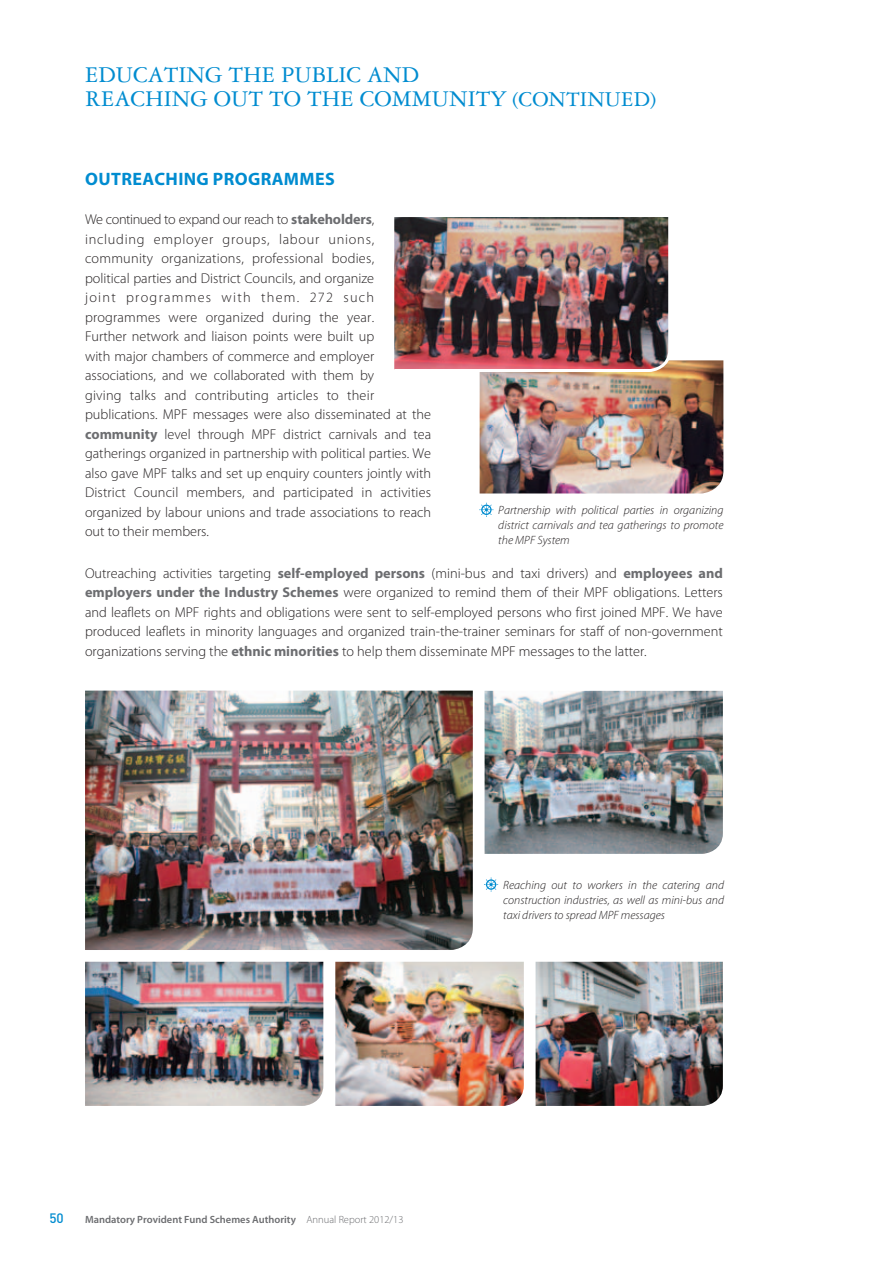
<style>
.page{position:relative;width:893px;height:1263px;background:#fff}
.page>*{position:absolute;margin:0;border:0;box-sizing:border-box;transform-origin:0 0}
.t1{font:24px/24px "Garamond 3 LT Std";color:#008cd0}
.t2{font:700 18px "Myriad Pro";letter-spacing:.02em;color:#008cd0}
.t3{font:300 14.25px/19.5px "Myriad Pro";color:#231f20}
.t4{font:500 13.5px "DIN Pro";color:#008cd0}
.t5{font:italic 300 12px/15px "Myriad Pro";color:#231f20;text-align:justify}
.t6{font:600 10.5px "Myriad Pro";color:#6c6d70}
.s1{font-size:22.5px}
.s2{font-weight:700;color:#6c6d70}
.s3{font-weight:300}
</style>
<div class="page">
<img style="left:480px;top:360px;width:243px;height:133px">
<img style="left:394px;top:217px;width:279px;height:156px">
<img style="left:85px;top:691px;width:388px;height:259px">
<img style="left:536px;top:962px;width:187px;height:144px">
<img style="left:335px;top:962px;width:189px;height:144px">
<img style="left:85px;top:962px;width:238px;height:144px">
<img style="left:485px;top:691px;width:238px;height:163px">
<svg style="left:479px;top:503px;width:15px;height:14px"></svg>
<svg style="left:484px;top:877px;width:14px;height:15px"></svg>
<h1 class="t1" style="left:85px;top:64px;width:573px">EDUCATING THE PUBLIC AND<br>REACHING OUT TO THE COMMUNITY <span class="s1">(CONTINUED)</span></h1>
<p class="t2" style="left:85px;top:172px;width:251px">OUTREACHING PROGRAMMES</p>
<p class="t3" style="left:85px;top:211px;width:348px">We continued to expand our reach to <span class="s2">stakeholders</span>, including employer groups, labour unions, community organizations, professional bodies,<br>political parties and District Councils, and organize<br>joint programmes with them. 272 such programmes were organized during the year.<br>Further network and liaison points were built up<br>with major chambers of commerce and employer associations, and we collaborated with them by<br>giving talks and contributing articles to their publications. MPF messages were also disseminated at the <span class="s2">community</span> level through MPF district carnivals and tea gatherings organized in partnership with political parties. We also gave MPF talks and set up enquiry counters jointly with District Council members, and participated in activities organized by labour unions and trade associations to reach out to their members.</p>
<p class="t3" style="left:85px;top:564px;width:639px;text-align:justify">Outreaching activities targeting <span class="s2">self-employed persons</span> (mini-bus and taxi drivers) and <span class="s2">employees and employers under the Industry Schemes</span> were organized to remind them of their MPF obligations. Letters and leaflets on MPF rights and obligations were sent to self-employed persons who first joined MPF. We have produced leaflets in minority languages and organized train-the-trainer seminars for staff of non-government organizations serving the <span class="s2">ethnic minorities</span> to help them disseminate MPF messages to the latter.</p>
<p class="t5" style="left:498px;top:504px;width:227px">Partnership with political parties in organizing district carnivals and tea gatherings to promote the MPF System</p>
<p class="t5" style="left:503px;top:878px;width:222px">Reaching out to workers in the catering and construction industries, as well as mini-bus and taxi drivers to spread MPF messages</p>
<p class="t4" style="left:49px;top:1213px;width:16px">50</p>
<p class="t6" style="left:85px;top:1215px;width:320px">Mandatory Provident Fund Schemes Authority <span class="s3">Annual Report 2012/13</span></p>
</div>
